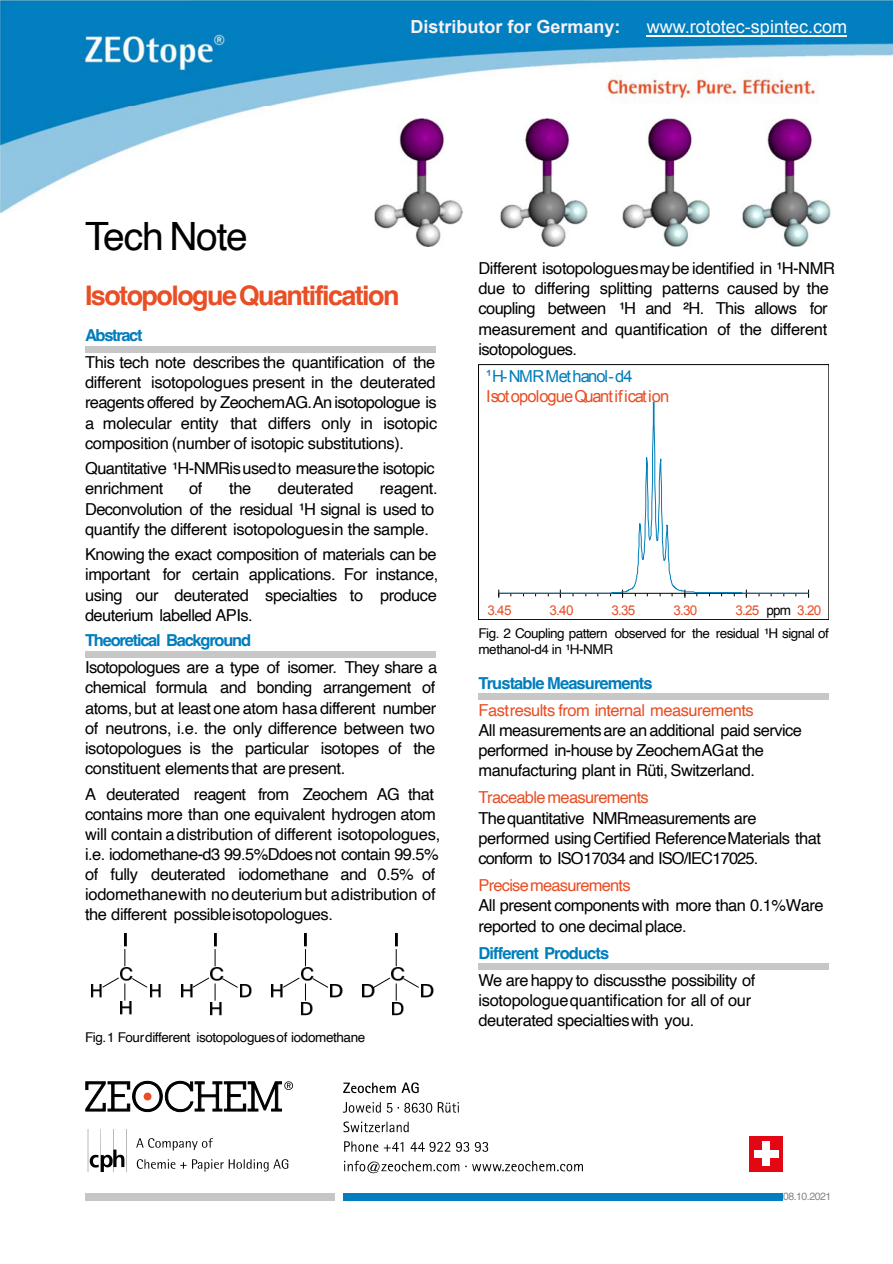
<style>
.page{position:relative;width:893px;height:1264px;background:#fff}
.page>*{position:absolute;margin:0;border:0;box-sizing:border-box;transform-origin:0 0}
.t1{font:39px "Helvetica";letter-spacing:-.03em;color:#000}
.t2{font:700 27px "Helvetica";letter-spacing:-.06em;color:#e94e24}
.t3{font:18px "Arial";color:#fcfcfc}
.t4{font:700 18px "Arial";color:#f8f1f1}
.t5{font:16.5px/20.1px "Helvetica";letter-spacing:-.025em;color:#000}
.t6{font:16.5px "Helvetica";letter-spacing:-.04em;color:#e94e24}
.t7{font:700 16.5px "Helvetica";letter-spacing:-.055em;color:#007dbd}
.t8{font:16.5px "Arial";letter-spacing:-.055em;color:#e94e24}
.t9{font:700 16.5px "Helvetica";letter-spacing:-.075em;color:#007dbd}
.t10{font:16.5px "Arial";letter-spacing:-.055em;color:#007dba}
.t11{font:700 16.5px "Helvetica";letter-spacing:-.08em;color:#007dbd}
.t12{font:13.5px/16.5px "Helvetica";letter-spacing:-.035em;color:#000}
.t13{font:13.5px "Arial";letter-spacing:-.055em;color:#e94e24}
.t14{font:10.5px "Helvetica";letter-spacing:-.045em;color:#878787}
.s1{color:#000}
</style>
<div class="page">
<svg style="left:136px;top:1159px;width:152px;height:12px"></svg>
<svg style="left:136px;top:1138px;width:77px;height:12px"></svg>
<svg style="left:344px;top:1160px;width:239px;height:14px"></svg>
<svg style="left:344px;top:1141px;width:144px;height:11px"></svg>
<svg style="left:343px;top:1121px;width:66px;height:12px"></svg>
<svg style="left:343px;top:1102px;width:116px;height:11px"></svg>
<svg style="left:343px;top:1082px;width:76px;height:12px"></svg>
<svg style="left:85px;top:1080px;width:208px;height:33px"></svg>
<hr style="left:101px;top:1128px;width:1px;height:43px;background:#000">
<hr style="left:113px;top:1128px;width:1px;height:43px;background:#000">
<hr style="left:88px;top:1128px;width:1px;height:43px;background:#000">
<hr style="left:126px;top:1128px;width:1px;height:43px;background:#000">
<svg style="left:87px;top:1149px;width:37px;height:22px"></svg>
<div style="left:85px;top:1193px;width:249px;height:8px;background:#c6c6c6"></div>
<div style="left:343px;top:1193px;width:439px;height:8px;background:#007ebd"></div>
<div style="left:748px;top:1135px;width:34px;height:36px;background:#e30613"></div>
<div style="left:762px;top:1141px;width:8px;height:24px;background:#fff"></div>
<div style="left:754px;top:1149px;width:24px;height:8px;background:#fff"></div>
<img style="left:0;top:0;width:892px;height:213px">
<hr style="left:647px;top:35px;width:200px;height:1px;background:#fcfcfc">
<img style="left:121px;top:967px;width:12px;height:48px">
<img style="left:124px;top:933px;width:2px;height:68px">
<svg style="left:124px;top:949px;width:1px;height:17px"></svg>
<img style="left:150px;top:984px;width:11px;height:14px">
<svg style="left:131px;top:977px;width:17px;height:11px"></svg>
<img style="left:91px;top:984px;width:11px;height:14px">
<img style="left:121px;top:1001px;width:10px;height:14px">
<svg style="left:102px;top:976px;width:23px;height:24px"></svg>
<img style="left:211px;top:967px;width:12px;height:9px">
<img style="left:214px;top:933px;width:2px;height:68px">
<svg style="left:215px;top:949px;width:1px;height:17px"></svg>
<img style="left:240px;top:985px;width:12px;height:13px">
<img style="left:181px;top:985px;width:11px;height:13px">
<img style="left:211px;top:1002px;width:11px;height:14px">
<svg style="left:192px;top:976px;width:46px;height:24px"></svg>
<img style="left:301px;top:967px;width:12px;height:14px">
<img style="left:305px;top:933px;width:2px;height:68px">
<svg style="left:305px;top:949px;width:1px;height:17px"></svg>
<img style="left:331px;top:985px;width:11px;height:13px">
<svg style="left:312px;top:977px;width:17px;height:11px"></svg>
<img style="left:272px;top:985px;width:10px;height:13px">
<img style="left:301px;top:1002px;width:12px;height:14px">
<svg style="left:282px;top:976px;width:24px;height:24px"></svg>
<img style="left:392px;top:967px;width:12px;height:45px">
<img style="left:395px;top:933px;width:2px;height:69px">
<svg style="left:396px;top:949px;width:1px;height:17px"></svg>
<img style="left:421px;top:985px;width:12px;height:13px">
<img style="left:362px;top:985px;width:10px;height:13px">
<img style="left:392px;top:1002px;width:11px;height:14px">
<svg style="left:372px;top:976px;width:47px;height:24px"></svg>
<svg style="left:499px;top:401px;width:310px;height:193px"></svg>
<div style="left:478px;top:364px;width:351px;height:255px;border:1px solid #000"></div>
<div style="left:85px;top:346px;width:351px;height:6px;background:#c7c7c7"></div>
<div style="left:85px;top:650px;width:351px;height:7px;background:#c7c7c7"></div>
<div style="left:478px;top:693px;width:351px;height:7px;background:#c7c7c7"></div>
<div style="left:478px;top:963px;width:351px;height:7px;background:#c7c7c7"></div>
<img style="left:500px;top:118px;width:87px;height:129px">
<img style="left:622px;top:118px;width:87px;height:129px">
<img style="left:743px;top:118px;width:87px;height:129px">
<img style="left:375px;top:118px;width:87px;height:129px">
<p class="t4" style="left:410px;top:20px;width:212px">Distributor for Germany:</p>
<p class="t3" style="left:647px;top:20px;width:202px">www.rototec-spintec.com</p>
<h1 class="t1" style="left:85px;top:221px;width:164px">Tech Note</h1>
<h2 class="t2" style="left:85px;top:285px;width:316px">IsotopologueQuantification</h2>
<p class="t11" style="left:85px;top:329px;width:59px">Abstract</p>
<p class="t5" style="left:85px;top:353px;width:354px;text-align:justify">This tech note describes the quantification of the different isotopologues present in the deuterated reagents offered by ZeochemAG.An isotopologue is a molecular entity that differs only in isotopic composition (number of isotopic substitutions).</p>
<p class="t5" style="left:85px;top:459px;width:351px">Quantitative ¹H‐NMRisusedto measurethe isotopic enrichment</p>
<p class="t5" style="left:189px;top:479px;width:15px">of</p>
<p class="t5" style="left:229px;top:479px;width:24px">the</p>
<p class="t5" style="left:278px;top:479px;width:77px">deuterated</p>
<p class="t5" style="left:85px;top:479px;width:354px;text-indent:295px">reagent.<br>Deconvolution of the residual ¹H signal is used to quantify the different isotopologuesin the sample.</p>
<p class="t5" style="left:85px;top:545px;width:355px;text-align:justify">Knowing the exact composition of materials can be important for certain applications. For instance, using our deuterated specialties to produce deuterium labelled APIs.</p>
<p class="t9" style="left:85px;top:634px;width:168px">Theoretical Background</p>
<p class="t5" style="left:85px;top:658px;width:354px">Isotopologues are a type of isomer. They share a chemical formula and bonding arrangement of atoms, but at least one atom hasa different number of neutrons, i.e. the only difference between two isotopologues is the particular isotopes of the constituent elements that are present.</p>
<p class="t5" style="left:85px;top:784px;width:357px">A deuterated reagent from Zeochem AG that contains more than one equivalent hydrogen atom will contain adistribution of different isotopologues, i.e. iodomethane‐d3 99.5%Ddoesnot contain 99.5% of fully deuterated iodomethane and 0.5% of iodomethanewith nodeuterium but adistribution of the different possibleisotopologues.</p>
<p class="t12" style="left:85px;top:1029px;width:282px">Fig.1 Fourdifferent isotopologuesof iodomethane</p>
<p class="t5" style="left:478px;top:259px;width:358px">Different isotopologuesmaybe identified in ¹H‐NMR due to differing splitting patterns caused by the coupling between ¹H and ²H. This allows for measurement and quantification of the different isotopologues.</p>
<p class="t10" style="left:486px;top:370px;width:148px">¹H-NMR Methanol-d4</p>
<p class="t8" style="left:486px;top:390px;width:185px">Isotopologue Quantification</p>
<p class="t13" style="left:487px;top:605px;width:25px">3.45</p>
<p class="t13" style="left:549px;top:605px;width:26px">3.40</p>
<p class="t13" style="left:611px;top:605px;width:26px">3.35</p>
<p class="t13" style="left:673px;top:605px;width:25px">3.30</p>
<p class="t13" style="left:735px;top:605px;width:87px">3.25 <span class="s1">ppm</span> 3.20</p>
<p class="t12" style="left:478px;top:625px;width:352px">Fig. 2 Coupling pattern observed for the residual ¹H signal of methanol‐d4 in ¹H‐NMR</p>
<p class="t7" style="left:478px;top:676px;width:176px">Trustable Measurements</p>
<p class="t6" style="left:478px;top:703px;width:277px">Fastresults from internal measurements</p>
<p class="t5" style="left:478px;top:721px;width:325px">All measurementsare an additional paid service performed in‐house by ZeochemAGat the manufacturing plant in Rüti, Switzerland.</p>
<p class="t6" style="left:478px;top:791px;width:172px">Traceable measurements</p>
<p class="t5" style="left:478px;top:808px;width:344px">Thequantitative NMRmeasurements are performed usingCertified ReferenceMaterials that conform to ISO17034 and ISO/IEC17025.</p>
<p class="t6" style="left:478px;top:878px;width:154px">Precisemeasurements</p>
<p class="t5" style="left:478px;top:896px;width:347px">All present components with more than 0.1%Ware reported to one decimal place.</p>
<p class="t7" style="left:478px;top:946px;width:132px">Different Products</p>
<p class="t5" style="left:478px;top:971px;width:278px">We are happy to discussthe possibility of isotopologuequantification for all of our deuterated specialtieswith you.</p>
<p class="t14" style="left:783px;top:1192px;width:50px">08.10.2021</p>
</div>
